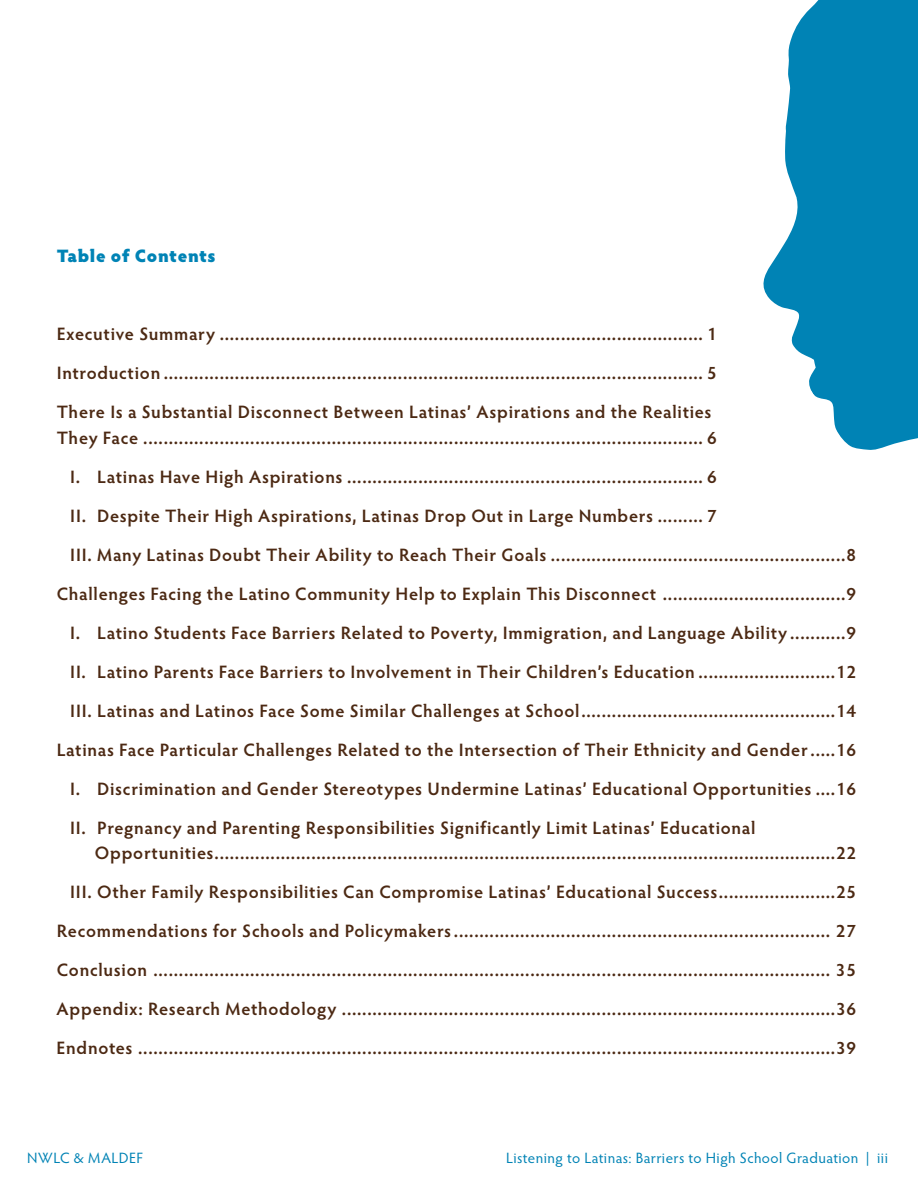
<style>
.page{position:relative;width:918px;height:1188px;background:#fff}
.page>*{position:absolute;margin:0;border:0;box-sizing:border-box;transform-origin:0 0}
.t1{font:600 18px/39px "Hypatia Sans Pro";letter-spacing:.04em;color:#4c2913;text-align:justify}
.t2{font:900 18px "Hypatia Sans Pro";letter-spacing:.03em;color:#0083b5}
.t3{font:15px "Hypatia Sans Pro";letter-spacing:.03em;color:#0083b5}
</style>
<div class="page">
<svg style="left:763px;top:0;width:155px;height:450px;fill:#0083b5"></svg>
<p class="t2" style="left:57px;top:243px;width:161px">Table of Contents</p>
<p class="t1" style="left:57px;top:314px;width:662px">Executive Summary ............................................................................................... 1<br>Introduction .......................................................................................................... 5<br>There Is a Substantial Disconnect Between Latinas’ Aspirations and the Realities</p>
<p class="t1" style="left:57px;top:417px;width:662px">They Face .............................................................................................................. 6</p>
<p class="t1" style="left:70px;top:456px;width:648px">I. Latinas Have High Aspirations ...................................................................... 6</p>
<p class="t1" style="left:70px;top:495px;width:648px">II. Despite Their High Aspirations, Latinas Drop Out in Large Numbers ......... 7</p>
<p class="t1" style="left:70px;top:534px;width:788px">III. Many Latinas Doubt Their Ability to Reach Their Goals ..........................................................8</p>
<p class="t1" style="left:57px;top:573px;width:801px">Challenges Facing the Latino Community Help to Explain This Disconnect ....................................9</p>
<p class="t1" style="left:70px;top:612px;width:788px">I. Latino Students Face Barriers Related to Poverty, Immigration, and Language Ability ...........9</p>
<p class="t1" style="left:70px;top:651px;width:788px">II. Latino Parents Face Barriers to Involvement in Their Children’s Education ...........................12</p>
<p class="t1" style="left:70px;top:690px;width:788px">III. Latinas and Latinos Face Some Similar Challenges at School..................................................14</p>
<p class="t1" style="left:57px;top:729px;width:801px">Latinas Face Particular Challenges Related to the Intersection of Their Ethnicity and Gender.....16</p>
<p class="t1" style="left:70px;top:768px;width:787px">I. Discrimination and Gender Stereotypes Undermine Latinas’ Educational Opportunities ....16</p>
<p class="t1" style="left:70px;top:807px;width:687px">II. Pregnancy and Parenting Responsibilities Significantly Limit Latinas’ Educational</p>
<p class="t1" style="left:57px;top:833px;width:801px;text-align:right">Opportunities..........................................................................................................................22<br>III. Other Family Responsibilities Can Compromise Latinas’ Educational Success.......................25<br>Recommendations for Schools and Policymakers.......................................................................... 27<br>Conclusion ..................................................................................................................................... 35<br>Appendix: Research Methodology .................................................................................................36<br>Endnotes .........................................................................................................................................39</p>
<p class="t3" style="left:27px;top:1148px;width:118px">NWLC &amp; MALDEF</p>
<p class="t3" style="left:506px;top:1148px;width:383px">Listening to Latinas: Barriers to High School Graduation | iii</p>
</div>
